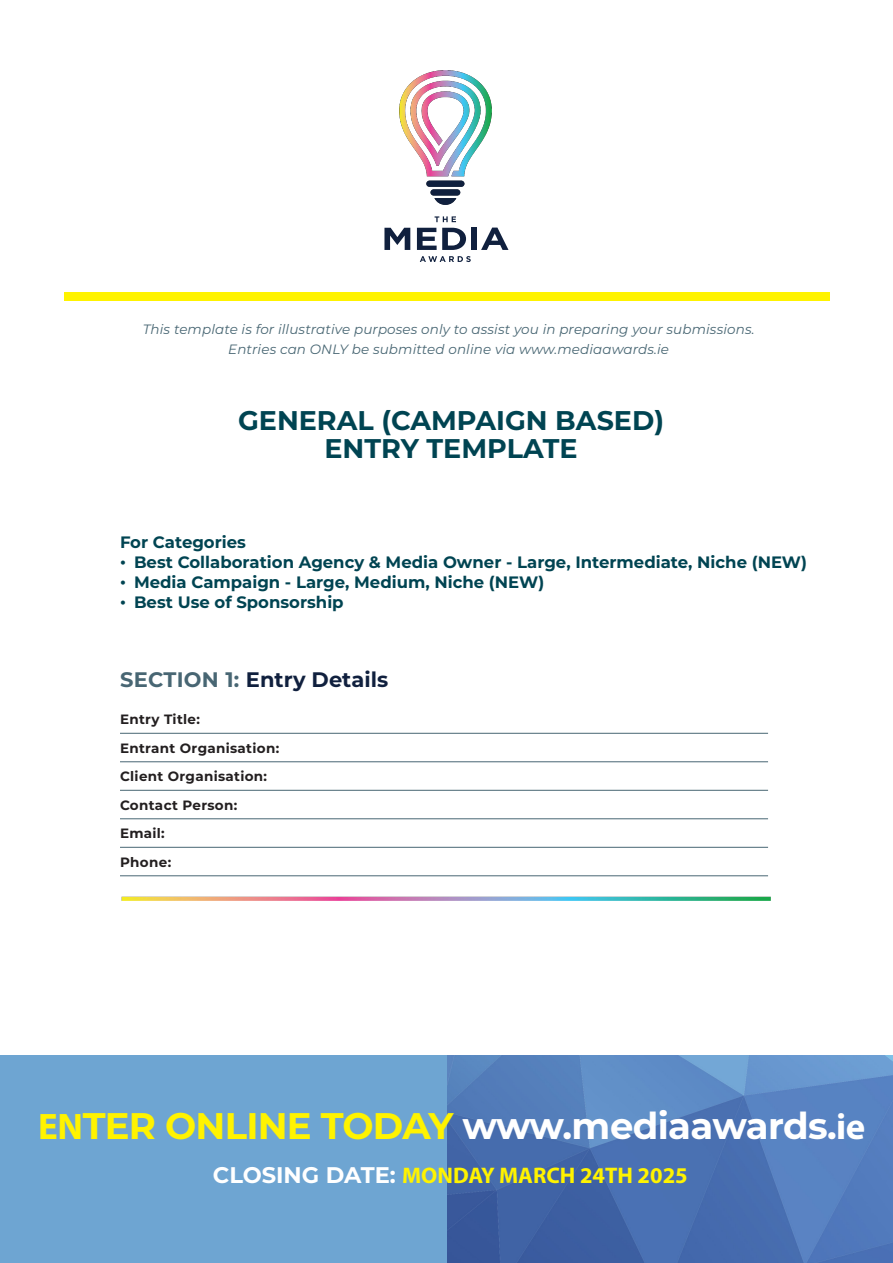
<style>
.page{position:relative;width:893px;height:1263px;background:#fff}
.page>*{position:absolute;margin:0;border:0;box-sizing:border-box;transform-origin:0 0}
.t1{font:700 37.05px "Montserrat";letter-spacing:-.02em;color:#fff}
.t2{font:700 27px/28.5px "Montserrat";color:#004452;text-align:center}
.t3{font:700 22.65px "Myriad Pro";color:#fff300}
.t4{font:700 21px "Montserrat";color:#10203e}
.t5{font:700 16.5px "Montserrat";color:#004452}
.t6{font:italic 13.5px/19.5px "Montserrat";letter-spacing:.01em;color:#486673;text-align:center}
.t7{font:700 13.5px/28.5px "Montserrat";letter-spacing:.025em;color:#231f20}
.s1{font-family:"Times New Roman";font-weight:400}
.s2{color:#486673}
.s3{font-family:"Myriad Pro";color:#fff300}
.s4{color:#fff300}
.s5{font-family:"Myriad Pro"}
.s6{font-family:"Montserrat";color:#fff}
</style>
<div class="page">
<div style="left:64px;top:292px;width:765px;height:9px;background:#fff300"></div>
<img style="left:399px;top:70px;width:92px;height:107px">
<div style="left:426px;top:181px;width:38px;height:6px;background:#10203e;border-radius:3px"></div>
<div style="left:430px;top:189px;width:30px;height:7px;background:#10203e;border-radius:3px"></div>
<svg style="left:434px;top:198px;width:22px;height:7px"></svg>
<svg style="left:435px;top:216px;width:21px;height:6px"></svg>
<svg style="left:384px;top:228px;width:26px;height:22px"></svg>
<svg style="left:417px;top:228px;width:49px;height:22px"></svg>
<div style="left:471px;top:228px;width:6px;height:22px;background:#10203e"></div>
<svg style="left:481px;top:228px;width:27px;height:22px"></svg>
<svg style="left:420px;top:256px;width:51px;height:6px"></svg>
<hr style="left:120px;top:733px;width:648px;height:1px;background:#486673">
<hr style="left:120px;top:761px;width:648px;height:1px;background:#486673">
<hr style="left:120px;top:790px;width:648px;height:1px;background:#486673">
<hr style="left:120px;top:818px;width:648px;height:1px;background:#486673">
<hr style="left:120px;top:847px;width:648px;height:1px;background:#486673">
<hr style="left:120px;top:875px;width:648px;height:1px;background:#486673">
<img style="left:121px;top:897px;width:650px;height:4px">
<div style="left:0;top:1055px;width:448px;height:208px;background:#6ea5d2"></div>
<img style="left:448px;top:1055px;width:445px;height:208px">
<p class="t6" style="left:143px;top:319px;width:613px">This template is for illustrative purposes only to assist you in preparing your submissions.<br>Entries can ONLY be submitted online via www.mediaawards.ie</p>
<h2 class="t2" style="left:238px;top:404px;width:428px">GENERAL (CAMPAIGN BASED)<br>ENTRY TEMPLATE</h2>
<p class="t5" style="left:120px;top:531px;width:127px">For Categories</p>
<p class="t5" style="left:120px;top:550px;width:689px"><span class="s1">•</span> Best Collaboration Agency &amp; Media Owner - Large, Intermediate, Niche (NEW)</p>
<p class="t5" style="left:120px;top:570px;width:426px"><span class="s1">•</span> Media Campaign - Large, Medium, Niche (NEW)</p>
<p class="t5" style="left:120px;top:590px;width:225px"><span class="s1">•</span> Best Use of Sponsorship</p>
<p class="t4" style="left:120px;top:664px;width:270px"><span class="s2">SECTION 1:</span> Entry Details</p>
<p class="t7" style="left:120px;top:705px;width:161px">Entry Title:<br>Entrant Organisation:<br>Client Organisation:<br>Contact Person:<br>Email:<br>Phone:</p>
<h1 class="t1" style="left:38px;top:1099px;width:829px"><span class="s3">EN</span><span class="s4">TER ONLINE TODAY</span> www.mediaawards.<span class="s5">ie</span></h1>
<h3 class="t3" style="left:213px;top:1160px;width:477px"><span class="s6">CLOSING DATE:</span> MONDAY MARCH 24TH 2025</h3>
</div>
